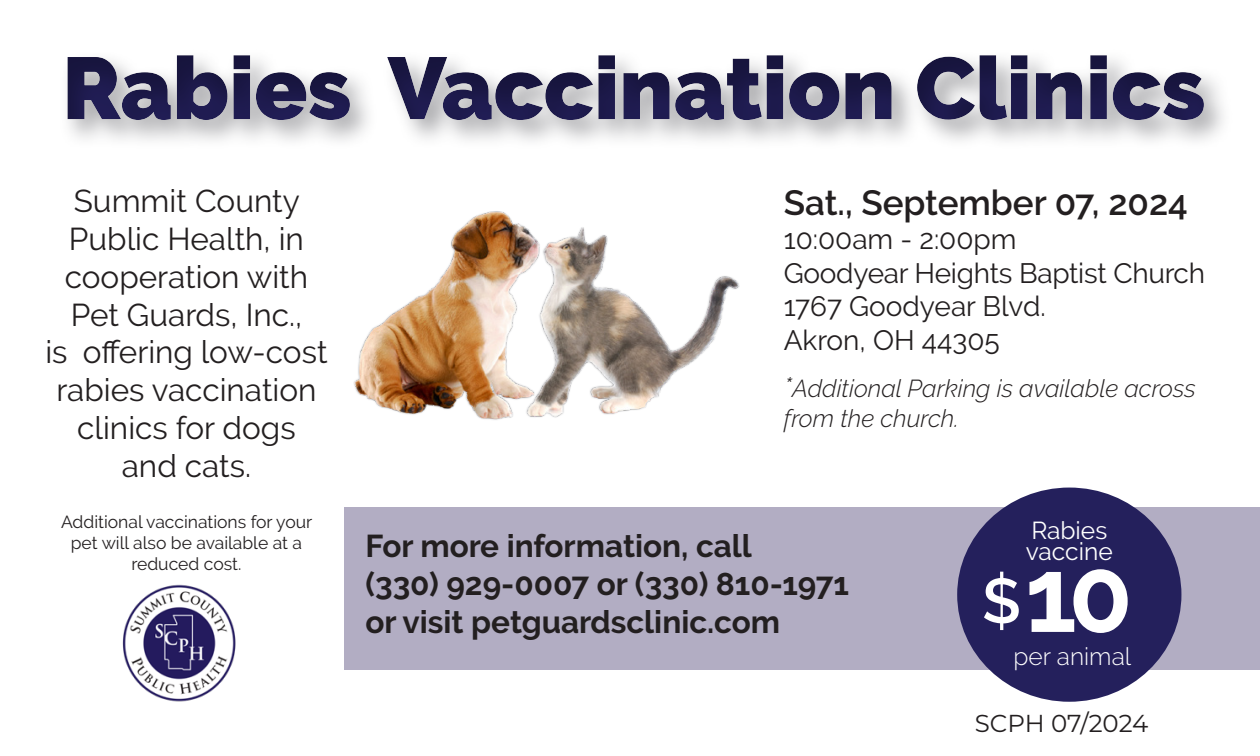
<style>
.page{position:relative;width:1260px;height:756px;background:#fff}
.page>*{position:absolute;margin:0;border:0;box-sizing:border-box;transform-origin:0 0}
.t1{font:700 105px "Raleway";color:#fff}
.t2{font:900 87.5px "Raleway";color:#24205c}
.t3{font:600 63px "Raleway";color:#fff}
.t4{font:600 35px "Raleway";color:#231f20}
.t5{font:31.5px/37.8px "Raleway";color:#231f20;text-align:center}
.t6{font:700 31.5px/37.8px "Raleway";color:#231f20}
.t7{font:28px/33.6px "Raleway";letter-spacing:-.01em;color:#231f20}
.t8{font:italic 300 24.5px/29.4px "Raleway";color:#231f20}
.t9{font:24.5px/21px "Raleway";color:#fff}
.t10{font:24.5px "Montserrat";letter-spacing:-.005em;color:#231f20}
.t11{font:300 24.5px "Raleway";color:#fff}
.t12{font:17.5px/21px "Raleway";color:#231f20;text-align:center}
.s1{font-size:28px}
</style>
<div class="page">
<img style="left:354px;top:211px;width:386px;height:209px">
<div style="left:345px;top:507px;width:915px;height:163px;background:#b2adc3"></div>
<div style="left:957px;top:488px;width:224px;height:214px;background:#24205c;border-radius:50%"></div>
<div style="left:28px;top:35px;width:1232px;height:105px;background:#8c8c90;opacity:.75"></div>
<img style="left:122px;top:584px;width:114px;height:118px">
<h2 class="t2" style="left:62px;top:38px;width:1145px">Rabies Vaccination Clinics</h2>
<p class="t5" style="left:45px;top:182px;width:284px">Summit County<br>Public Health, in cooperation with<br>Pet Guards, Inc.,<br>is offering low-cost rabies vaccination clinics for dogs<br>and cats.</p>
<p class="t12" style="left:61px;top:511px;width:253px">Additional vaccinations for your pet will also be available at a reduced cost.</p>
<p class="t4" style="left:784px;top:183px;width:406px">Sat., September 07, 2024</p>
<p class="t7" style="left:784px;top:222px;width:423px">10:00am - 2:00pm<br>Goodyear Heights Baptist Church</p>
<p class="t7" style="left:784px;top:290px;width:263px">1767 Goodyear Blvd.</p>
<p class="t7" style="left:784px;top:323px;width:218px">Akron, OH 44305</p>
<p class="t8" style="left:784px;top:374px;width:414px"><span class="s1">*</span>Additional Parking is available across from the church.</p>
<p class="t6" style="left:365px;top:528px;width:388px">For more information, call</p>
<p class="t6" style="left:365px;top:565px;width:485px">(330) 929-0007 or (330) 810-1971 or visit petguardsclinic.com</p>
<p class="t9" style="left:1026px;top:520px;width:88px">Rabies vaccine</p>
<p class="t3" style="left:982px;top:565px;width:41px">$</p>
<p class="t1" style="left:1025px;top:535px;width:109px">10</p>
<p class="t11" style="left:1014px;top:642px;width:119px">per animal</p>
<p class="t10" style="left:975px;top:707px;width:175px">SCPH 07/2024</p>
</div>
